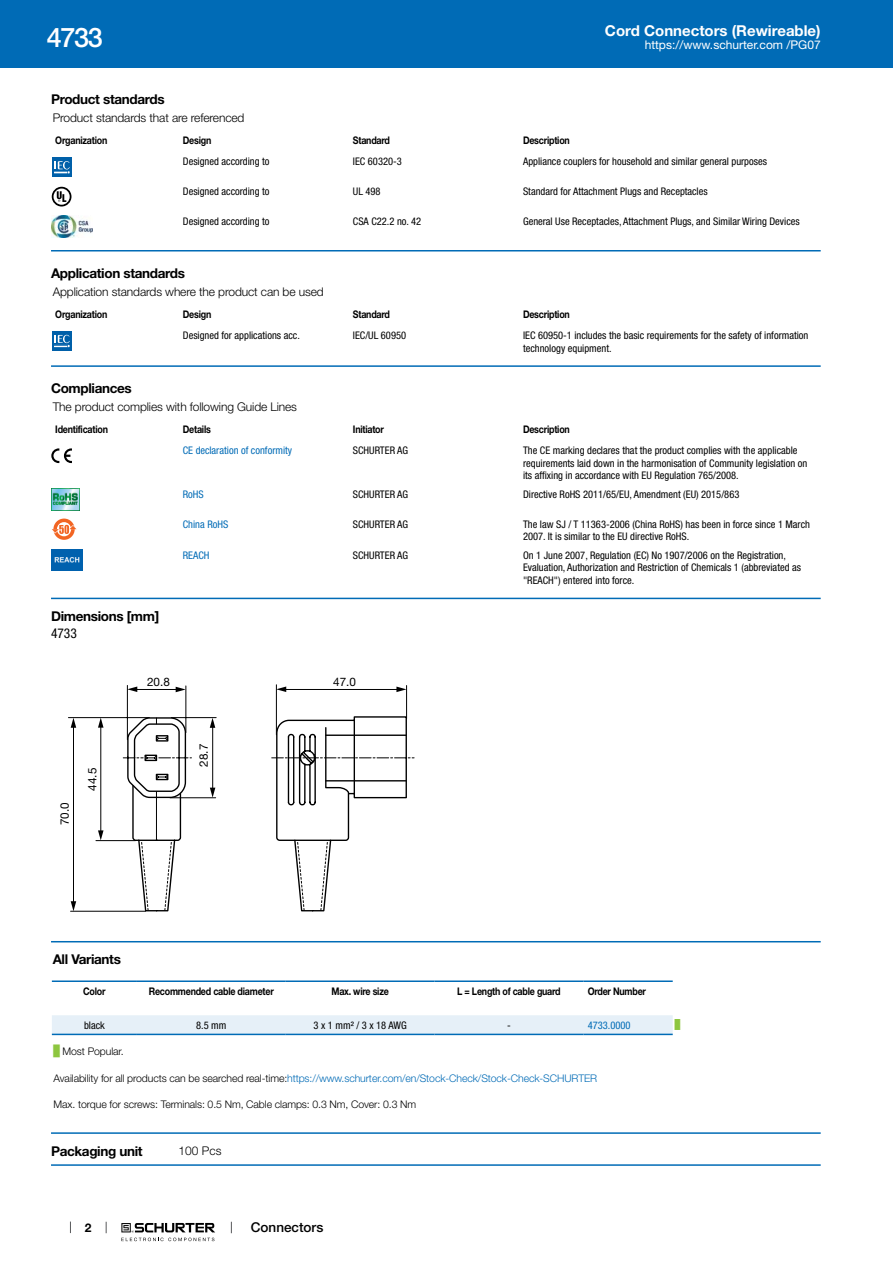
<style>
.page{position:relative;width:893px;height:1263px;background:#fff}
.page>*{position:absolute;margin:0;border:0;box-sizing:border-box;transform-origin:0 0}
.t1{font:500 27px "Helvetica Neue LT";color:#fff}
.t2{font:700 15px "Helvetica Neue LT";color:#fff}
.t3{font:700 13.5px "Helvetica Neue LT";letter-spacing:-.025em;color:#000}
.t4{font:500 13.5px "Helvetica Neue LT";color:#000}
.t5{font:condensed 13.5px "Helvetica Neue LT";color:#000}
.t6{font:300 12px "Helvetica Neue LT";letter-spacing:-.01em;color:#000}
.t7{font:12px "Helvetica Neue LT";color:#fff}
.t8{font:700 12px "Helvetica Neue LT";color:#000}
.t9{font:11.7px "Helvetica Neue LT";color:#000}
.t10{font:condensed 10.5px/12.6px "Helvetica Neue LT";color:#000}
.t11{font:700 10.5px "Helvetica Neue LT";letter-spacing:-.025em;color:#000;scale:.85 1}
.t12{font:300 10.5px "Helvetica Neue LT";letter-spacing:-.01em;color:#006bb6}
.t13{font:300 10.5px "Helvetica Neue LT";letter-spacing:-.01em;color:#000}
.t14{font:condensed 10.5px "Helvetica Neue LT";color:#006bb6}
.t15{font:9px "Arial Unicode MS";color:#8dc63f}
.s1{font-family:"Arial Unicode MS";font-weight:400;color:#8dc63f}
.s2{color:#000}
</style>
<div class="page">
<svg style="left:70px;top:1221px;width:1px;height:12px"></svg>
<svg style="left:121px;top:1223px;width:94px;height:18px"></svg>
<div style="left:0;top:0;width:893px;height:68px;background:#006bb6"></div>
<svg style="left:52px;top:157px;width:20px;height:20px"></svg>
<div style="left:52px;top:157px;width:19px;height:19px;background:#0060a9"></div>
<svg style="left:54px;top:161px;width:16px;height:13px"></svg>
<svg style="left:51px;top:186px;width:21px;height:21px"></svg>
<svg style="left:52px;top:187px;width:19px;height:19px"></svg>
<img style="left:51px;top:216px;width:42px;height:21px">
<hr style="left:51px;top:250px;width:770px;height:1px;background:#006bb6">
<svg style="left:52px;top:331px;width:20px;height:20px"></svg>
<div style="left:52px;top:331px;width:19px;height:19px;background:#0060a9"></div>
<svg style="left:54px;top:335px;width:16px;height:13px"></svg>
<hr style="left:51px;top:365px;width:770px;height:2px;background:#006bb6">
<svg style="left:51px;top:448px;width:21px;height:15px"></svg>
<img style="left:51px;top:489px;width:29px;height:21px">
<svg style="left:53px;top:519px;width:22px;height:21px"></svg>
<svg style="left:57px;top:522px;width:14px;height:14px"></svg>
<div style="left:59px;top:524px;width:10px;height:10px;background:#fff;border-radius:50%"></div>
<svg style="left:52px;top:525px;width:25px;height:9px"></svg>
<img style="left:51px;top:550px;width:32px;height:21px">
<hr style="left:51px;top:598px;width:770px;height:1px;background:#006bb6">
<svg style="left:68px;top:684px;width:339px;height:228px"></svg>
<svg style="left:123px;top:715px;width:291px;height:196px"></svg>
<svg style="left:127px;top:686px;width:10px;height:6px"></svg>
<svg style="left:176px;top:687px;width:10px;height:5px"></svg>
<svg style="left:276px;top:686px;width:10px;height:6px"></svg>
<svg style="left:396px;top:687px;width:10px;height:5px"></svg>
<svg style="left:98px;top:718px;width:6px;height:10px"></svg>
<svg style="left:98px;top:830px;width:6px;height:10px"></svg>
<svg style="left:71px;top:718px;width:5px;height:10px"></svg>
<svg style="left:71px;top:901px;width:5px;height:10px"></svg>
<hr style="left:51px;top:941px;width:770px;height:1px;background:#006bb6">
<svg style="left:52px;top:1035px;width:621px;height:1px"></svg>
<div style="left:52px;top:1015px;width:621px;height:19px;background:#e6f0f8"></div>
<hr style="left:52px;top:980px;width:85px;height:2px;background:#006bb6">
<hr style="left:137px;top:980px;width:149px;height:2px;background:#006bb6">
<hr style="left:286px;top:980px;width:149px;height:2px;background:#006bb6">
<hr style="left:435px;top:980px;width:148px;height:2px;background:#006bb6">
<hr style="left:583px;top:980px;width:90px;height:2px;background:#006bb6">
<hr style="left:52px;top:1034px;width:85px;height:1px;background:#006bb6">
<hr style="left:137px;top:1034px;width:149px;height:1px;background:#006bb6">
<hr style="left:286px;top:1034px;width:149px;height:1px;background:#006bb6">
<hr style="left:435px;top:1034px;width:148px;height:1px;background:#006bb6">
<hr style="left:583px;top:1034px;width:90px;height:1px;background:#006bb6">
<hr style="left:51px;top:1132px;width:770px;height:2px;background:#006bb6">
<hr style="left:51px;top:1164px;width:770px;height:2px;background:#006bb6">
<h1 class="t1" style="left:47px;top:21px;width:57px">4733</h1>
<h2 class="t2" style="left:605px;top:21px;width:217px">Cord Connectors (Rewireable)</h2>
<p class="t7" style="left:645px;top:38px;width:178px">https://www.schurter.com /PG07</p>
<p class="t3" style="left:51px;top:91px;width:115px">Product standards</p>
<p class="t6" style="left:53px;top:110px;width:193px">Product standards that are referenced</p>
<p class="t11" style="left:55px;top:134px;width:63px">Organization</p>
<p class="t11" style="left:183px;top:134px;width:35px">Design</p>
<p class="t11" style="left:353px;top:134px;width:45px">Standard</p>
<p class="t11" style="left:523px;top:134px;width:57px">Description</p>
<p class="t10" style="left:183px;top:155px;width:88px">Designed according to</p>
<p class="t10" style="left:353px;top:155px;width:50px">IEC 60320-3</p>
<p class="t10" style="left:523px;top:155px;width:245px">Appliance couplers for household and similar general purposes</p>
<p class="t10" style="left:183px;top:185px;width:88px">Designed according to</p>
<p class="t10" style="left:353px;top:185px;width:29px">UL 498</p>
<p class="t10" style="left:523px;top:185px;width:186px">Standard for Attachment Plugs and Receptacles</p>
<p class="t10" style="left:183px;top:215px;width:88px">Designed according to</p>
<p class="t10" style="left:353px;top:215px;width:70px">CSA C22.2 no. 42</p>
<p class="t10" style="left:523px;top:215px;width:278px">General Use Receptacles, Attachment Plugs, and Similar Wiring Devices</p>
<p class="t3" style="left:51px;top:264px;width:135px">Application standards</p>
<p class="t6" style="left:53px;top:284px;width:272px">Application standards where the product can be used</p>
<p class="t11" style="left:55px;top:307px;width:63px">Organization</p>
<p class="t11" style="left:183px;top:307px;width:35px">Design</p>
<p class="t11" style="left:353px;top:307px;width:45px">Standard</p>
<p class="t11" style="left:523px;top:307px;width:57px">Description</p>
<p class="t10" style="left:183px;top:329px;width:119px">Designed for applications acc.</p>
<p class="t10" style="left:353px;top:329px;width:55px">IEC/UL 60950</p>
<p class="t10" style="left:523px;top:329px;width:287px">IEC 60950-1 includes the basic requirements for the safety of information technology equipment.</p>
<p class="t3" style="left:51px;top:380px;width:82px">Compliances</p>
<p class="t6" style="left:53px;top:399px;width:246px">The product complies with following Guide Lines</p>
<p class="t11" style="left:55px;top:423px;width:64px">Identification</p>
<p class="t11" style="left:183px;top:423px;width:35px">Details</p>
<p class="t11" style="left:353px;top:423px;width:38px">Initiator</p>
<p class="t11" style="left:523px;top:423px;width:57px">Description</p>
<p class="t14" style="left:183px;top:444px;width:111px">CE declaration of conformity</p>
<p class="t10" style="left:353px;top:444px;width:57px">SCHURTER AG</p>
<p class="t10" style="left:523px;top:444px;width:286px">The CE marking declares that the product complies with the applicable requirements laid down in the harmonisation of Community legislation on its affixing in accordance with EU Regulation 765/2008.</p>
<p class="t14" style="left:183px;top:488px;width:22px">RoHS</p>
<p class="t10" style="left:353px;top:488px;width:57px">SCHURTER AG</p>
<p class="t10" style="left:523px;top:488px;width:218px">Directive RoHS 2011/65/EU, Amendment (EU) 2015/863</p>
<p class="t14" style="left:183px;top:518px;width:47px">China RoHS</p>
<p class="t10" style="left:353px;top:518px;width:57px">SCHURTER AG</p>
<p class="t10" style="left:523px;top:518px;width:289px">The law SJ / T 11363-2006 (China RoHS) has been in force since 1 March<br>2007. It is similar to the EU directive RoHS.</p>
<p class="t14" style="left:183px;top:549px;width:28px">REACH</p>
<p class="t10" style="left:353px;top:549px;width:57px">SCHURTER AG</p>
<p class="t10" style="left:523px;top:549px;width:279px">On 1 June 2007, Regulation (EC) No 1907/2006 on the Registration,<br>Evaluation, Authorization and Restriction of Chemicals 1 (abbreviated as "REACH") entered into force.</p>
<p class="t3" style="left:51px;top:608px;width:110px">Dimensions [mm]</p>
<p class="t5" style="left:51px;top:625px;width:27px">4733</p>
<p class="t9" style="left:58px;top:825px;width:24px;rotate:-90deg">70.0</p>
<p class="t9" style="left:85px;top:791px;width:24px;rotate:-90deg">44.5</p>
<p class="t9" style="left:147px;top:675px;width:24px">20.8</p>
<p class="t9" style="left:333px;top:675px;width:24px">47.0</p>
<p class="t9" style="left:197px;top:767px;width:24px;rotate:-90deg">28.7</p>
<p class="t3" style="left:53px;top:951px;width:70px">All Variants</p>
<p class="t11" style="left:83px;top:984px;width:28px">Color</p>
<p class="t11" style="left:149px;top:984px;width:149px">Recommended cable diameter</p>
<p class="t11" style="left:331px;top:984px;width:69px">Max. wire size</p>
<p class="t11" style="left:457px;top:984px;width:123px">L = Length of cable guard</p>
<p class="t11" style="left:588px;top:984px;width:70px">Order Number</p>
<p class="t10" style="left:84px;top:1018px;width:22px">black</p>
<p class="t10" style="left:196px;top:1018px;width:32px">8.5 mm</p>
<p class="t10" style="left:314px;top:1018px;width:95px">3 x 1 mm² / 3 x 18 AWG</p>
<p class="t10" style="left:507px;top:1018px;width:5px">-</p>
<p class="t14" style="left:588px;top:1019px;width:44px">4733.0000</p>
<p class="t15" style="left:675px;top:1018px;width:7px">█</p>
<p class="t13" style="left:54px;top:1045px;width:72px"><span class="s1">█</span> Most Popular.</p>
<p class="t12" style="left:54px;top:1071px;width:545px"><span class="s2">Availability for all products can be searched real-time:</span>https://www.schurter.com/en/Stock-Check/Stock-Check-SCHURTER</p>
<p class="t13" style="left:54px;top:1097px;width:364px">Max. torque for screws: Terminals: 0.5 Nm, Cable clamps: 0.3 Nm, Cover: 0.3 Nm</p>
<p class="t3" style="left:51px;top:1142px;width:93px">Packaging unit</p>
<p class="t6" style="left:179px;top:1143px;width:44px">100 Pcs</p>
<p class="t8" style="left:85px;top:1220px;width:8px">2</p>
<p class="t4" style="left:251px;top:1219px;width:74px">Connectors</p>
</div>
